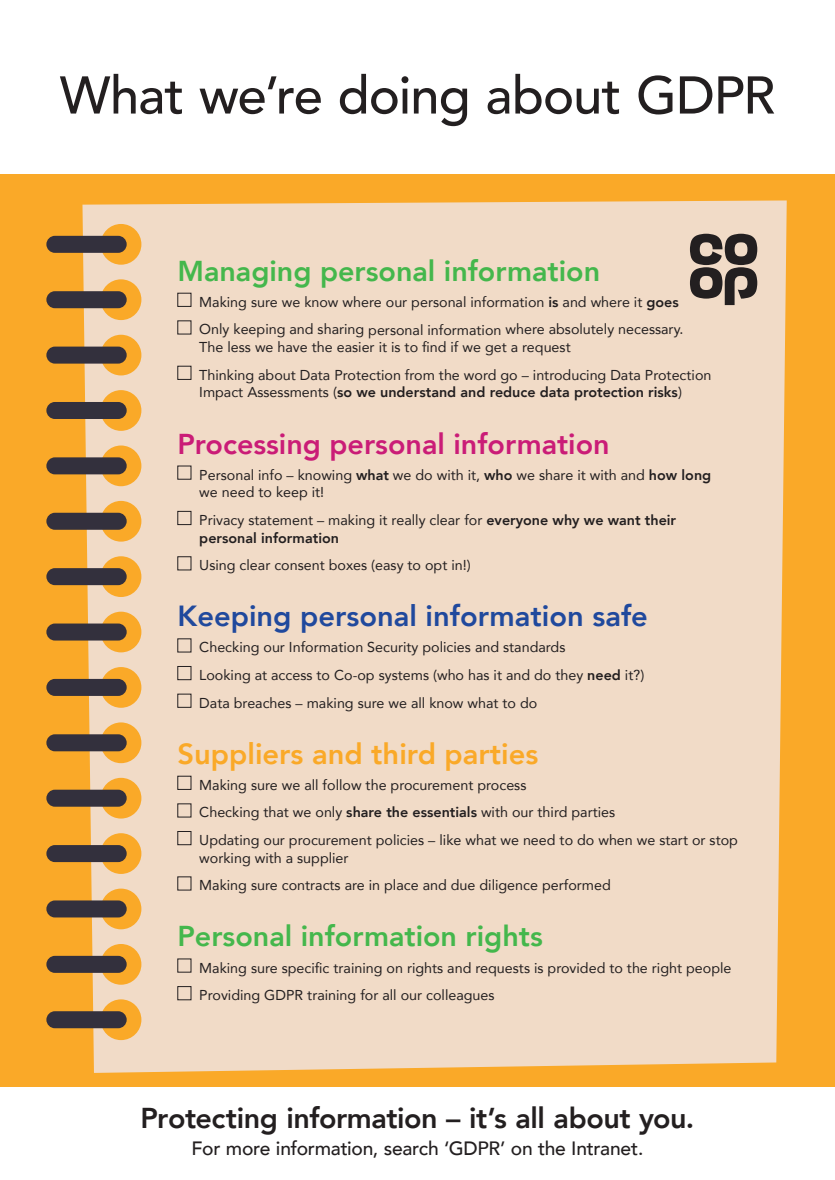
<style>
.page{position:relative;width:835px;height:1180px;background:#fff}
.page>*{position:absolute;margin:0;border:0;box-sizing:border-box;transform-origin:0 0}
.t1{font:500 52.5px "Avenir";letter-spacing:-.02em;color:#231f20}
.t2{font:800 29.05px "Avenir";color:#20499d}
.t3{font:800 29.05px "Avenir";color:#faa928}
.t4{font:800 28.7px "Avenir";color:#44b74c}
.t5{font:800 28.7px "Avenir";letter-spacing:-.015em;color:#231f20}
.t6{font:800 28.7px "Avenir";color:#ca1c77}
.t7{font:500 19.25px "Avenir";letter-spacing:-.015em;color:#231f20}
.t8{font:14.31px/27.6px "Avenir";color:#231f20}
.t9{font:800 14.31px/17.7px "Avenir";color:#231f20}
.s1{font-weight:800}
.s2{font-weight:400}
</style>
<div class="page">
<div style="left:0;top:175px;width:834px;height:911px;background:#faa928"></div>
<div style="left:82px;top:200px;width:704px;height:873px;background:#f1dbc7"></div>
<div style="left:46px;top:236px;width:81px;height:17px;background:#33303d;border-radius:9px"></div>
<div style="left:46px;top:291px;width:81px;height:17px;background:#33303d;border-radius:9px"></div>
<div style="left:46px;top:346px;width:81px;height:18px;background:#33303d;border-radius:9px"></div>
<div style="left:46px;top:402px;width:81px;height:17px;background:#33303d;border-radius:9px"></div>
<div style="left:46px;top:457px;width:81px;height:17px;background:#33303d;border-radius:9px"></div>
<div style="left:46px;top:513px;width:81px;height:17px;background:#33303d;border-radius:9px"></div>
<div style="left:46px;top:568px;width:81px;height:17px;background:#33303d;border-radius:9px"></div>
<div style="left:46px;top:623px;width:81px;height:17px;background:#33303d;border-radius:9px"></div>
<div style="left:46px;top:679px;width:81px;height:17px;background:#33303d;border-radius:9px"></div>
<div style="left:46px;top:734px;width:81px;height:17px;background:#33303d;border-radius:9px"></div>
<div style="left:46px;top:789px;width:81px;height:17px;background:#33303d;border-radius:9px"></div>
<div style="left:46px;top:845px;width:81px;height:17px;background:#33303d;border-radius:9px"></div>
<div style="left:46px;top:900px;width:81px;height:17px;background:#33303d;border-radius:9px"></div>
<div style="left:46px;top:956px;width:81px;height:17px;background:#33303d;border-radius:9px"></div>
<div style="left:46px;top:1011px;width:81px;height:17px;background:#33303d;border-radius:9px"></div>
<div style="left:177px;top:293px;width:14px;height:14px;border:1px solid #231f20"></div>
<div style="left:177px;top:320px;width:14px;height:14px;border:1px solid #231f20"></div>
<div style="left:177px;top:366px;width:14px;height:14px;border:1px solid #231f20"></div>
<div style="left:177px;top:466px;width:14px;height:13px;border:1px solid #231f20"></div>
<div style="left:177px;top:511px;width:14px;height:14px;border:1px solid #231f20"></div>
<div style="left:177px;top:556px;width:14px;height:14px;border:1px solid #231f20"></div>
<div style="left:177px;top:638px;width:14px;height:14px;border:1px solid #231f20"></div>
<div style="left:177px;top:666px;width:14px;height:14px;border:1px solid #231f20"></div>
<div style="left:177px;top:694px;width:14px;height:13px;border:1px solid #231f20"></div>
<div style="left:177px;top:776px;width:14px;height:14px;border:1px solid #231f20"></div>
<div style="left:177px;top:803px;width:14px;height:14px;border:1px solid #231f20"></div>
<div style="left:177px;top:831px;width:14px;height:14px;border:1px solid #231f20"></div>
<div style="left:177px;top:876px;width:14px;height:14px;border:1px solid #231f20"></div>
<div style="left:177px;top:958px;width:14px;height:14px;border:1px solid #231f20"></div>
<div style="left:177px;top:986px;width:14px;height:14px;border:1px solid #231f20"></div>
<svg style="left:689px;top:234px;width:68px;height:71px;background:#776c64"></svg>
<h1 class="t1" style="left:60px;top:50px;width:716px">What we’re doing about GDPR</h1>
<h3 class="t4" style="left:177px;top:248px;width:424px">Managing personal information</h3>
<p class="t8" style="left:199px;top:289px;width:485px;line-height:26.9px">Making sure we know where our personal information <span class="s1">is</span> and where it <span class="s1">goes<br></span>Only keeping and sharing personal information where absolutely necessary.</p>
<p class="t8" style="left:199px;top:333px;width:513px">The less we have the easier it is to find if we get a request<br>Thinking about Data Protection from the word go – introducing Data Protection</p>
<p class="t9" style="left:199px;top:384px;width:484px"><span class="s2">Impact Assessments (</span>so we understand and reduce data protection risks<span class="s2">)</span></p>
<h3 class="t6" style="left:177px;top:421px;width:434px">Processing personal information</h3>
<p class="t8" style="left:199px;top:465px;width:513px;line-height:17.7px">Personal info – knowing <span class="s1">what</span> we do with it, <span class="s1">who</span> we share it with and <span class="s1">how long </span>we need to keep it!</p>
<p class="t9" style="left:199px;top:511px;width:478px"><span class="s2">Privacy statement – making it really clear for</span> everyone why we want their personal information</p>
<p class="t8" style="left:199px;top:551px;width:273px">Using clear consent boxes (easy to opt in!)</p>
<h2 class="t2" style="left:177px;top:593px;width:472px">Keeping personal information safe</h2>
<p class="t8" style="left:199px;top:633px;width:446px">Checking our Information Security policies and standards<br>Looking at access to Co-op systems (who has it and do they <span class="s1">need</span> it?)<br>Data breaches – making sure we all know what to do</p>
<h2 class="t3" style="left:177px;top:731px;width:362px">Suppliers and third parties</h2>
<p class="t8" style="left:199px;top:770px;width:540px">Making sure we all follow the procurement process<br>Checking that we only <span class="s1">share the essentials</span> with our third parties<br>Updating our procurement policies – like what we need to do when we start or stop</p>
<p class="t8" style="left:199px;top:843px;width:413px">working with a supplier<br>Making sure contracts are in place and due diligence performed</p>
<h3 class="t4" style="left:177px;top:914px;width:367px">Personal information rights</h3>
<p class="t8" style="left:199px;top:953px;width:533px">Making sure specific training on rights and requests is provided to the right people<br>Providing GDPR training for all our colleagues</p>
<h3 class="t5" style="left:140px;top:1095px;width:555px">Protecting information – it’s all about you.</h3>
<h3 class="t7" style="left:191px;top:1132px;width:453px">For more information, search ‘GDPR’ on the Intranet.</h3>
</div>
